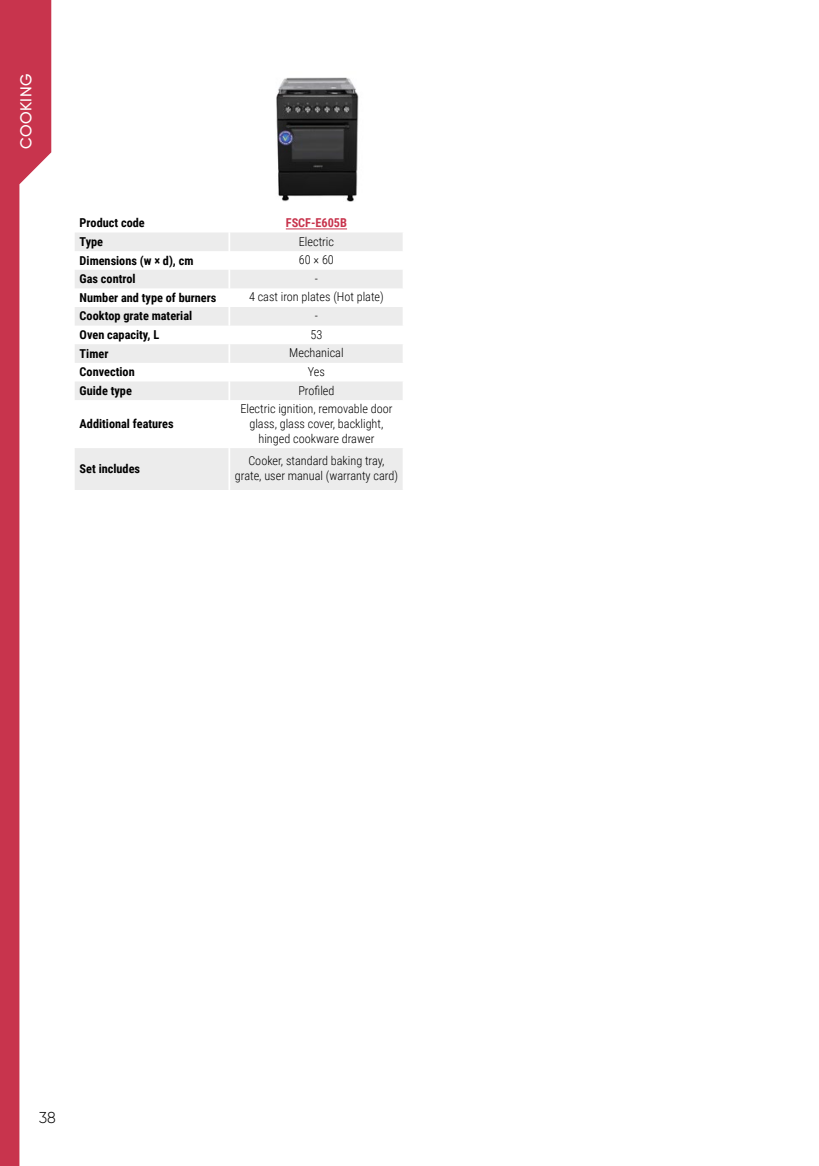
<style>
.page{position:relative;width:819px;height:1166px;background:#fff}
.page>*{position:absolute;margin:0;border:0;box-sizing:border-box;transform-origin:0 0}
.t1{font:500 15.75px "Gilroy";letter-spacing:.02em;color:#fff}
.t2{font:300 15.75px "Gilroy";color:#000}
.t3{font:300 12.25px/14.7px "Roboto Condensed";color:#000;text-align:center}
.t4{font:700 12.25px "Roboto Condensed";color:#000}
.t5{font:700 12.25px "Roboto Condensed";color:#c8344d}
</style>
<div class="page">
<svg style="left:75px;top:233px;width:327px;height:257px;fill:#ececec"></svg>
<svg style="left:228px;top:233px;width:2px;height:167px"></svg>
<svg style="left:402px;top:233px;width:1px;height:167px"></svg>
<hr style="left:228px;top:400px;width:2px;height:48px;background:#fff">
<hr style="left:228px;top:448px;width:2px;height:42px;background:#fff">
<hr style="left:286px;top:228px;width:61px;height:1px;background:#c8344d">
<img style="left:276px;top:77px;width:83px;height:125px">
<svg style="left:0;top:0;width:51px;height:1166px"></svg>
<p class="t1" style="left:16px;top:149px;width:76px;rotate:-90deg">COOKING</p>
<p class="t4" style="left:80px;top:214px;width:67px">Product code</p>
<p class="t5" style="left:286px;top:214px;width:63px">FSCF-E605B</p>
<p class="t4" style="left:80px;top:233px;width:25px">Type</p>
<p class="t3" style="left:299px;top:233px;width:37px">Electric</p>
<p class="t4" style="left:80px;top:252px;width:115px">Dimensions (w × d), cm</p>
<p class="t3" style="left:299px;top:252px;width:36px">60 × 60</p>
<p class="t4" style="left:80px;top:270px;width:58px">Gas control</p>
<p class="t3" style="left:315px;top:271px;width:5px">-</p>
<p class="t4" style="left:80px;top:289px;width:138px">Number and type of burners</p>
<p class="t3" style="left:249px;top:289px;width:136px">4 cast iron plates (Hot plate)</p>
<p class="t4" style="left:80px;top:307px;width:114px">Cooktop grate material</p>
<p class="t3" style="left:315px;top:308px;width:5px">-</p>
<p class="t4" style="left:80px;top:326px;width:81px">Oven capacity, L</p>
<p class="t3" style="left:310px;top:326px;width:13px">53</p>
<p class="t4" style="left:80px;top:345px;width:30px">Timer</p>
<p class="t3" style="left:289px;top:345px;width:56px">Mechanical</p>
<p class="t4" style="left:80px;top:363px;width:57px">Convection</p>
<p class="t3" style="left:308px;top:364px;width:19px">Yes</p>
<p class="t4" style="left:80px;top:382px;width:54px">Guide type</p>
<p class="t3" style="left:298px;top:382px;width:38px">Profiled</p>
<p class="t4" style="left:80px;top:415px;width:96px">Additional features</p>
<p class="t3" style="left:240px;top:401px;width:154px">Electric ignition, removable door glass, glass cover, backlight, hinged cookware drawer</p>
<p class="t4" style="left:80px;top:460px;width:62px">Set includes</p>
<p class="t3" style="left:235px;top:453px;width:165px">Cooker, standard baking tray, grate, user manual (warranty card)</p>
<p class="t2" style="left:39px;top:1108px;width:19px">38</p>
</div>
